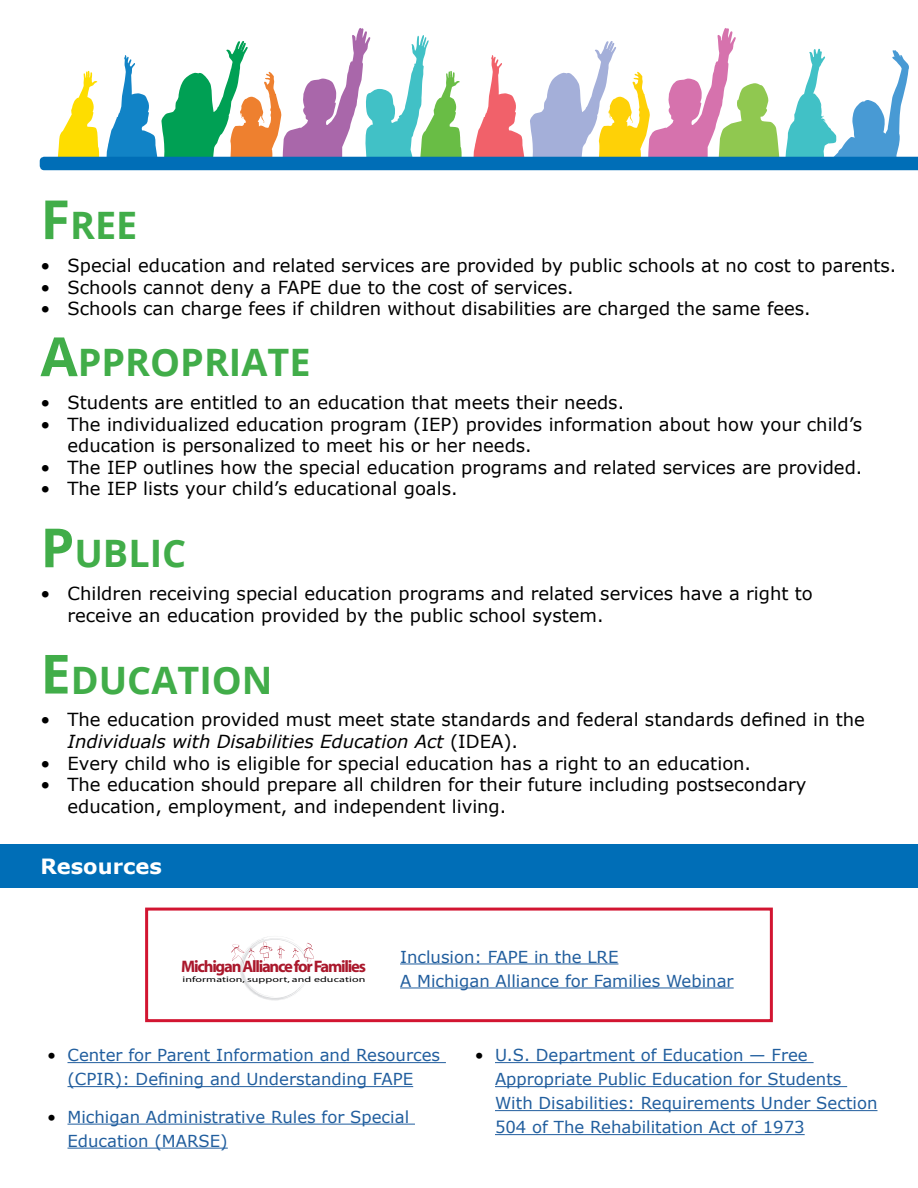
<style>
.page{position:relative;width:918px;height:1188px;background:#fff}
.page>*{position:absolute;margin:0;border:0;box-sizing:border-box;transform-origin:0 0}
.H3c{font:700 37.8px "Open Sans";color:#41ad49}
.Resources{font:700 21px "Verdana";color:#fff}
.t1{font:18px/21.6px "Verdana";color:#000}
.t2{font:700 16.65px "Myriad";letter-spacing:-.075em;color:#aa182c}
.t3{font:16.5px/24px "Verdana";color:#215e9e}
.t4{font:7.95px "Myriad";letter-spacing:.01em;color:#010101;scale:1.5 1}
.s1{font-size:54px}
.s2{font-style:italic}
.s3{color:#000}
</style>
<div class="page">
<svg style="left:40px;top:28px;width:878px;height:142px"></svg>
<div style="left:0;top:845px;width:918px;height:43px;background:#006eb7"></div>
<hr style="left:68px;top:1062px;width:378px;height:1px;background:#215e9e">
<hr style="left:68px;top:1086px;width:345px;height:1px;background:#215e9e">
<hr style="left:68px;top:1124px;width:347px;height:1px;background:#215e9e">
<hr style="left:68px;top:1148px;width:160px;height:1px;background:#215e9e">
<hr style="left:495px;top:1062px;width:319px;height:1px;background:#215e9e">
<hr style="left:495px;top:1086px;width:352px;height:1px;background:#215e9e">
<hr style="left:495px;top:1110px;width:383px;height:1px;background:#215e9e">
<hr style="left:495px;top:1134px;width:310px;height:1px;background:#215e9e">
<svg style="left:231px;top:937px;width:83px;height:63px"></svg>
<div style="left:145px;top:908px;width:628px;height:114px;border:3px solid #d21531"></div>
<hr style="left:400px;top:963px;width:218px;height:1px;background:#215e9e">
<hr style="left:400px;top:987px;width:334px;height:1px;background:#215e9e">
<h3 class="H3c" style="left:40px;top:199px;width:98px"><span class="s1">F</span>REE</h3>
<p class="t1" style="left:40px;top:254px;width:858px">• Special education and related services are provided by public schools at no cost to parents.</p>
<p class="t1" style="left:40px;top:276px;width:535px">• Schools cannot deny a FAPE due to the cost of services.</p>
<p class="t1" style="left:40px;top:298px;width:772px">• Schools can charge fees if children without disabilities are charged the same fees.</p>
<h3 class="H3c" style="left:40px;top:336px;width:272px"><span class="s1">A</span>PPROPRIATE</h3>
<p class="t1" style="left:40px;top:392px;width:585px">• Students are entitled to an education that meets their needs.</p>
<p class="t1" style="left:68px;top:413px;width:796px;text-indent:-27px">• The individualized education program (IEP) provides information about how your child’s education is personalized to meet his or her needs.</p>
<p class="t1" style="left:40px;top:456px;width:823px">• The IEP outlines how the special education programs and related services are provided.</p>
<p class="t1" style="left:40px;top:478px;width:419px">• The IEP lists your child’s educational goals.</p>
<h3 class="H3c" style="left:40px;top:527px;width:147px"><span class="s1">P</span>UBLIC</h3>
<p class="t1" style="left:68px;top:583px;width:747px;text-indent:-27px">• Children receiving special education programs and related services have a right to receive an education provided by the public school system.</p>
<h3 class="H3c" style="left:40px;top:653px;width:234px"><span class="s1">E</span> DUCATION</h3>
<p class="t1" style="left:68px;top:709px;width:799px;text-indent:-27px">• The education provided must meet state standards and federal standards defined in the<br><span class="s2">Individuals with Disabilities Education Act</span> (IDEA).</p>
<p class="t1" style="left:40px;top:752px;width:712px">• Every child who is eligible for special education has a right to an education.</p>
<p class="t1" style="left:68px;top:774px;width:741px;text-indent:-27px">• The education should prepare all children for their future including postsecondary education, employment, and independent living.</p>
<h3 class="Resources" style="left:40px;top:852px;width:123px">Resources</h3>
<p class="t2" style="left:181px;top:958px;width:186px">Michigan Alliance for Families</p>
<p class="t3" style="left:400px;top:944px;width:335px">Inclusion: FAPE in the LRE<br>A Michigan Alliance for Families Webinar</p>
<p class="t4" style="left:182px;top:975px;width:123px">information, support, and education</p>
<p class="t3" style="left:47px;top:1043px;width:394px;text-align:center"><span class="s3">•</span> Center for Parent Information and Resources (CPIR): Defining and Understanding FAPE</p>
<p class="t3" style="left:68px;top:1105px;width:343px;text-indent:-20px"><span class="s3">•</span> Michigan Administrative Rules for Special<br>Education (MARSE)</p>
<p class="t3" style="left:495px;top:1043px;width:384px;text-indent:-20px"><span class="s3">•</span> U.S. Department of Education — Free Appropriate Public Education for Students With Disabilities: Requirements Under Section 504 of The Rehabilitation Act of 1973</p>
</div>
